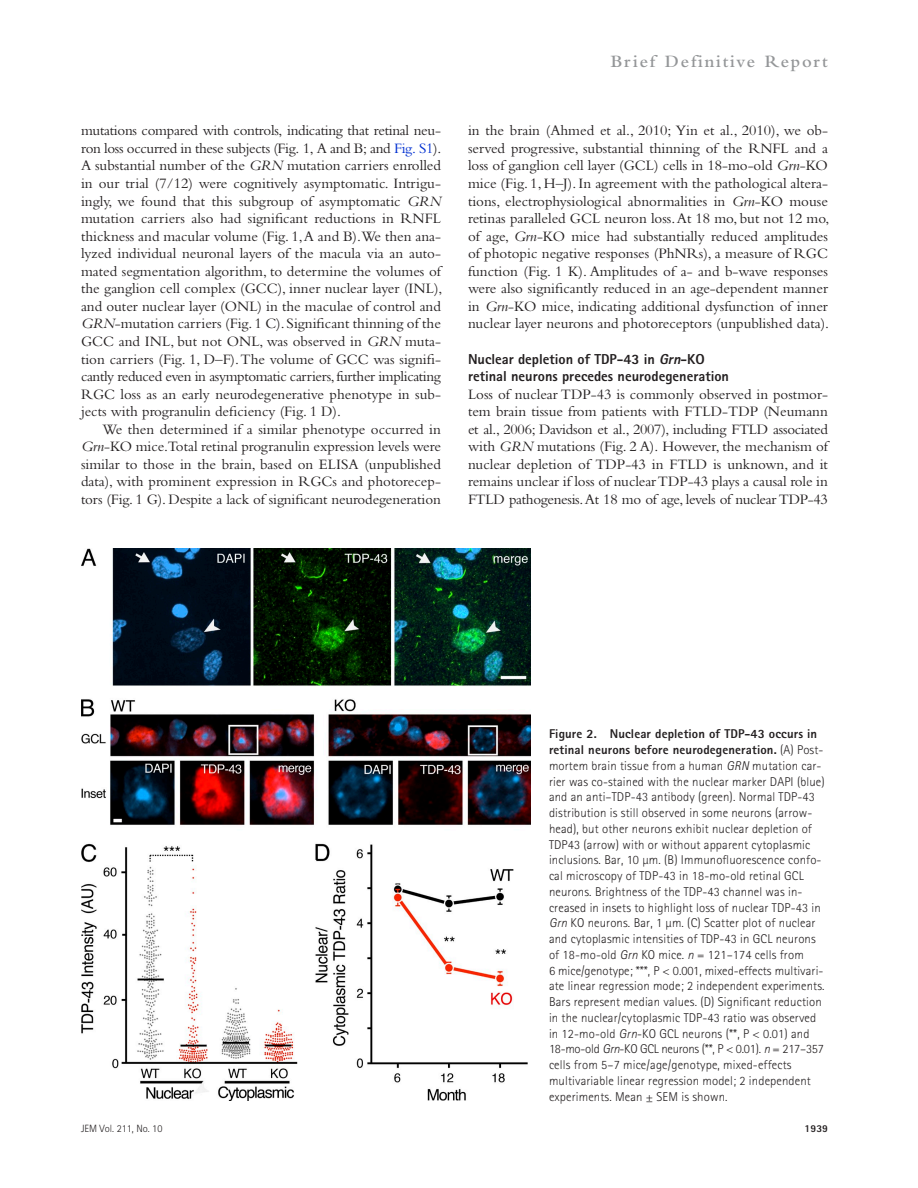
<style>
.page{position:relative;width:918px;height:1188px;background:#fff}
.page>*{position:absolute;margin:0;border:0;box-sizing:border-box;transform-origin:0 0}
.t1{font:600 18px "Bembo Std";letter-spacing:.1em;color:#949698}
.t2{font:15px/17.5px "Bembo Std";letter-spacing:-.01em;color:#231f20;text-align:justify}
.t3{font:800 14.4px/17.5px "Rotis Sans Serif Std";color:#231f20}
.t4{font:300 12.75px/15.8px "Rotis Sans Serif Std";letter-spacing:.01em;color:#231f20}
.t5{font:300 10.5px "Rotis Sans Serif Std";color:#231f20}
.t6{font:800 10.5px "Rotis Sans Serif Std";color:#231f20}
.s1{color:#0030d1}
.s2{font-style:italic}
.s3{font-weight:800}
</style>
<div class="page">
<img style="left:81px;top:548px;width:450px;height:553px">
<p class="t2" style="left:81px;top:122px;width:363px">mutations compared with controls, indicating that retinal neu&shy;ron loss occurred in these subjects (Fig. 1, A and B; and <span class="s1">Fig. S1</span>).<br>A substantial number of the <span class="s2">GRN</span> mutation carriers enrolled in our trial (7/12) were cognitively asymptomatic. Intrigu&shy;ingly, we found that this subgroup of asymptomatic <span class="s2">GRN </span>mutation carriers also had significant reductions in RNFL thickness and macular volume (Fig. 1, A and B).We then ana&shy;lyzed individual neuronal layers of the macula via an auto&shy;mated segmentation algorithm, to determine the volumes of the ganglion cell complex (GCC), inner nuclear layer (INL), and outer nuclear layer (ONL) in the maculae of control and <span class="s2">GRN</span>-mutation carriers (Fig. 1 C). Significant thinning of the GCC and INL, but not ONL, was observed in <span class="s2">GRN</span> muta&shy;tion carriers (Fig. 1, D–F). The volume of GCC was signifi&shy;cantly reduced even in asymptomatic carriers, further implicating RGC loss as an early neurodegenerative phenotype in sub&shy;jects with progranulin deficiency (Fig. 1 D).</p>
<p class="t2" style="left:81px;top:420px;width:362px;text-indent:22px">We then determined if a similar phenotype occurred in <span class="s2">Grn</span>-KO mice.Total retinal progranulin expression levels were similar to those in the brain, based on ELISA (unpublished data), with prominent expression in RGCs and photorecep&shy;tors (Fig. 1 G). Despite a lack of significant neurodegeneration</p>
<p class="t1" style="left:611px;top:51px;width:219px">Brief Definitive Report</p>
<p class="t2" style="left:468px;top:122px;width:363px">in the brain (Ahmed et al., 2010; Yin et al., 2010), we ob&shy;served progressive, substantial thinning of the RNFL and a loss of ganglion cell layer (GCL) cells in 18-mo-old <span class="s2">Grn</span>-KO mice (Fig. 1, H–J). In agreement with the pathological altera&shy;tions, electrophysiological abnormalities in <span class="s2">Grn</span>-KO mouse retinas paralleled GCL neuron loss. At 18 mo, but not 12 mo, of age, <span class="s2">Grn</span>-KO mice had substantially reduced amplitudes of photopic negative responses (PhNRs), a measure of RGC function (Fig. 1 K). Amplitudes of a- and b-wave responses were also significantly reduced in an age-dependent manner in <span class="s2">Grn</span>-KO mice, indicating additional dysfunction of inner nuclear layer neurons and photoreceptors (unpublished data).</p>
<p class="t3" style="left:468px;top:350px;width:263px">Nuclear depletion of TDP-43 in <span class="s2">Grn</span>-KO retinal neurons precedes neurodegeneration</p>
<p class="t2" style="left:468px;top:385px;width:362px">Loss of nuclear TDP-43 is commonly observed in postmor&shy;tem brain tissue from patients with FTLD-TDP (Neumann et al., 2006; Davidson et al., 2007), including FTLD associated with <span class="s2">GRN</span> mutations (Fig. 2 A). However, the mechanism of nuclear depletion of TDP-43 in FTLD is unknown, and it remains unclear if loss of nuclear TDP-43 plays a causal role in FTLD pathogenesis. At 18 mo of age, levels of nuclear TDP-43</p>
<p class="t4" style="left:549px;top:726px;width:277px"><span class="s3">Figure 2. Nuclear depletion of TDP-43 occurs in retinal neurons before neurodegeneration.</span> (A) Post&shy;mortem brain tissue from a human <span class="s2">GRN</span> mutation car&shy;rier was co-stained with the nuclear marker DAPI (blue) and an anti–TDP-43 antibody (green). Normal TDP-43 distribution is still observed in some neurons (arrow&shy;head), but other neurons exhibit nuclear depletion of TDP43 (arrow) with or without apparent cytoplasmic inclusions. Bar, 10 µm. (B) Immunofluorescence confo&shy;cal microscopy of TDP-43 in 18-mo-old retinal GCL neurons. Brightness of the TDP-43 channel was in&shy;creased in insets to highlight loss of nuclear TDP-43 in <span class="s2">Grn</span> KO neurons. Bar, 1 µm. (C) Scatter plot of nuclear and cytoplasmic intensities of TDP-43 in GCL neurons of 18-mo-old <span class="s2">Grn</span> KO mice. <span class="s2">n</span> = 121–174 cells from<br>6 mice/genotype; ***, P &lt; 0.001, mixed-effects multivari&shy;ate linear regression mode; 2 independent experiments.<br>Bars represent median values. (D) Significant reduction in the nuclear/cytoplasmic TDP-43 ratio was observed in 12-mo-old <span class="s2">Grn</span>-KO GCL neurons (**, P &lt; 0.01) and 18-mo-old <span class="s2">Grn</span>-KO GCL neurons (**, P &lt; 0.01). <span class="s2">n</span> = 217–357 cells from 5–7 mice/age/genotype, mixed-effects multivariable linear regression model; 2 independent experiments. Mean ± SEM is shown.</p>
<p class="t5" style="left:81px;top:1123px;width:83px">JEM Vol. 211, No. 10</p>
<p class="t6" style="left:805px;top:1122px;width:25px">1939</p>
</div>
